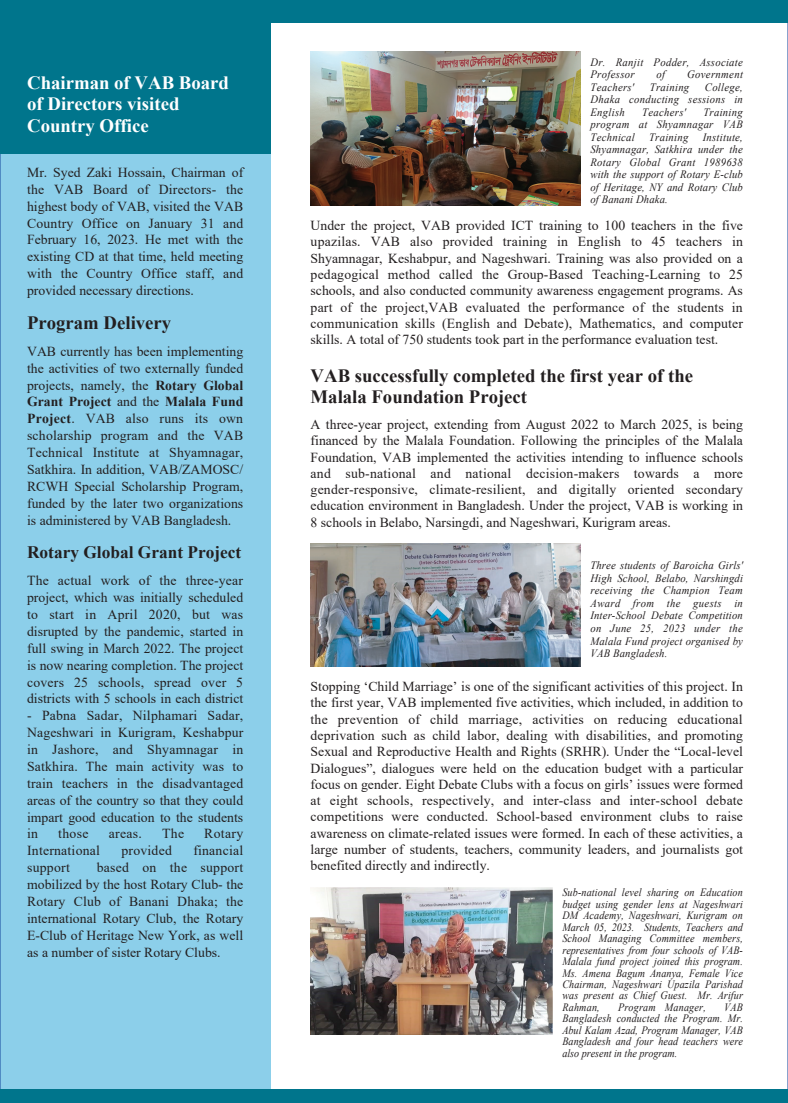
<style>
.page{position:relative;width:788px;height:1103px;background:#fff}
.page>*{position:absolute;margin:0;border:0;box-sizing:border-box;transform-origin:0 0}
.t1{font:700 18.75px/21.2px "Times New Roman";color:#231f20}
.t2{font:700 18.75px/21.2px "Times New Roman";color:#fff}
.t3{font:700 17.5px "Times New Roman";color:#231f20}
.t4{font:13.75px/16.9px "Times New Roman";color:#231f20;text-align:justify}
.t5{font:13.75px "Times New Roman";letter-spacing:.02em;color:#231f20}
.t6{font:italic 11.25px/12.5px "Times New Roman";letter-spacing:.02em;color:#231f20;text-align:justify;scale:.95 1}
.t7{font:italic 11.25px/11.5px "Times New Roman";letter-spacing:.02em;color:#231f20;text-align:justify;scale:.9 1}
.s1{font-weight:700}
</style>
<div class="page">
<div style="left:0;top:13px;width:270px;height:1089px;background:#8ccfea"></div>
<div style="left:0;top:0;width:270px;height:153px;background:#00758c"></div>
<img style="left:310px;top:543px;width:270px;height:123px">
<img style="left:310px;top:51px;width:270px;height:154px">
<img style="left:310px;top:887px;width:243px;height:147px">
<div style="left:0;top:0;width:788px;height:22px;background:#00758c"></div>
<div style="left:0;top:1089px;width:788px;height:13px;background:#00758c"></div>
<h1 class="t2" style="left:27px;top:72px;width:203px">Chairman of VAB Board of Directors visited<br>Country Office</h1>
<p class="t4" style="left:27px;top:163px;width:218px">Mr. Syed Zaki Hossain, Chairman of the VAB Board of Directors- the highest body of VAB, visited the VAB Country Office on January 31 and February 16, 2023. He met with the existing CD at that time, held meeting with the Country Office staff, and provided necessary directions.</p>
<h1 class="t1" style="left:27px;top:311px;width:146px">Program Delivery</h1>
<p class="t4" style="left:27px;top:342px;width:218px">VAB currently has been implementing the activities of two externally funded projects, namely, the <span class="s1">Rotary Global Grant Project</span> and the <span class="s1">Malala Fund Project</span>. VAB also runs its own scholarship program and the VAB Technical Institute at Shyamnagar, Satkhira. In addition, VAB/ZAMOSC/ RCWH Special Scholarship Program, funded by the later two organizations is administered by VAB Bangladesh.</p>
<p class="t3" style="left:27px;top:540px;width:216px">Rotary Global Grant Project</p>
<p class="t4" style="left:27px;top:572px;width:218px">The actual work of the three-year project, which was initially scheduled to start in April 2020, but was disrupted by the pandemic, started in full swing in March 2022. The project is now nearing completion. The project covers 25 schools, spread over 5 districts with 5 schools in each district</p>
<p class="t4" style="left:27px;top:706px;width:218px">- Pabna Sadar, Nilphamari Sadar, Nageshwari in Kurigram, Keshabpur in Jashore, and Shyamnagar in Satkhira. The main activity was to train teachers in the disadvantaged areas of the country so that they could impart good education to the students in</p>
<p class="t4" style="left:58px;top:825px;width:32px">those</p>
<p class="t4" style="left:109px;top:825px;width:35px">areas.</p>
<p class="t4" style="left:162px;top:825px;width:24px">The</p>
<p class="t4" style="left:204px;top:825px;width:41px">Rotary</p>
<p class="t4" style="left:27px;top:841px;width:74px">International</p>
<p class="t4" style="left:121px;top:841px;width:52px">provided</p>
<p class="t4" style="left:193px;top:841px;width:51px">financial</p>
<p class="t5" style="left:27px;top:857px;width:44px">support</p>
<p class="t4" style="left:27px;top:858px;width:218px;text-indent:70px">based on the support mobilized by the host Rotary Club- the Rotary Club of Banani Dhaka; the international Rotary Club, the Rotary E-Club of Heritage New York, as well as a number of sister Rotary Clubs.</p>
<p class="t6" style="left:590px;top:55px;width:162px">Dr. Ranjit Podder, Associate<br>Professor</p>
<p class="t6" style="left:656px;top:68px;width:11px">of</p>
<p class="t6" style="left:687px;top:68px;width:60px">Government</p>
<p class="t6" style="left:590px;top:80px;width:162px;text-indent:114px">College, Dhaka conducting sessions in English</p>
<p class="t6" style="left:590px;top:80px;width:48px">Teachers'</p>
<p class="t6" style="left:649px;top:80px;width:43px">Training</p>
<p class="t6" style="left:642px;top:105px;width:48px">Teachers'</p>
<p class="t6" style="left:590px;top:105px;width:162px;text-indent:113px">Training program at Shyamnagar VAB Technical</p>
<p class="t6" style="left:590px;top:130px;width:162px;text-indent:112px">Institute, Shyamnagar, Satkhira under the Rotary Global Grant 1989638 with the support of Rotary E-club of Heritage, NY and Rotary Club of Banani Dhaka.</p>
<p class="t6" style="left:649px;top:130px;width:43px">Training</p>
<p class="t4" style="left:310px;top:217px;width:434px;line-height:16.2px">Under the project, VAB provided ICT training to 100 teachers in the five upazilas. VAB also provided training in English to 45 teachers in Shyamnagar, Keshabpur, and Nageshwari. Training was also provided on a pedagogical method called the Group-Based Teaching-Learning to 25 schools, and also conducted community awareness engagement programs. As part of the project,VAB evaluated the performance of the students in communication skills (English and Debate), Mathematics, and computer skills. A total of 750 students took part in the performance evaluation test.</p>
<h1 class="t1" style="left:310px;top:364px;width:384px">VAB successfully completed the first year of the<br>Malala Foundation Project</h1>
<p class="t4" style="left:310px;top:416px;width:434px;line-height:16.2px">A three-year project, extending from August 2022 to March 2025, is being financed by the Malala Foundation. Following the principles of the Malala Foundation, VAB implemented the activities intending to influence schools and sub-national and national decision-makers towards a more gender-responsive, climate-resilient, and digitally oriented secondary education environment in Bangladesh. Under the project, VAB is working in 8 schools in Belabo, Narsingdi, and Nageshwari, Kurigram areas.</p>
<p class="t6" style="left:590px;top:559px;width:162px">Three students of Baroicha Girls' High School, Belabo, Narshingdi receiving the Champion Team Award from the guests in Inter-School Debate Competition on June 25, 2023 under the Malala Fund project organised by VAB Bangladesh.</p>
<p class="t4" style="left:310px;top:678px;width:434px;line-height:16.2px">Stopping ‘Child Marriage’ is one of the significant activities of this project. In the first year, VAB implemented five activities, which included, in addition to the prevention of child marriage, activities on reducing educational deprivation such as child labor, dealing with disabilities, and promoting Sexual and Reproductive Health and Rights (SRHR). Under the “Local-level Dialogues”, dialogues were held on the education budget with a particular focus on gender. Eight Debate Clubs with a focus on girls’ issues were formed at eight schools, respectively, and inter-class and inter-school debate competitions were conducted. School-based environment clubs to raise awareness on climate-related issues were formed. In each of these activities, a large number of students, teachers, community leaders, and journalists got benefited directly and indirectly.</p>
<p class="t7" style="left:562px;top:886px;width:202px">Sub-national level sharing on Education budget using gender lens at Nageshwari DM Academy, Nageshwari, Kurigram on March 05, 2023. Students, Teachers and School Managing Committee members, representatives from four schools of VAB-Malala fund project joined this program.<br>Ms. Amena Bagum Ananya, Female Vice Chairman, Nageshwari Upazila Parishad was present as Chief Guest. Mr. Arifur Rahman,</p>
<p class="t7" style="left:562px;top:1001px;width:202px;text-indent:162px">VAB Bangladesh conducted the Program. Mr.<br>Abul Kalam Azad, Program Manager, VAB Bangladesh and four head teachers were also present in the program.</p>
<p class="t7" style="left:618px;top:1001px;width:99px">Program Manager,</p>
</div>
